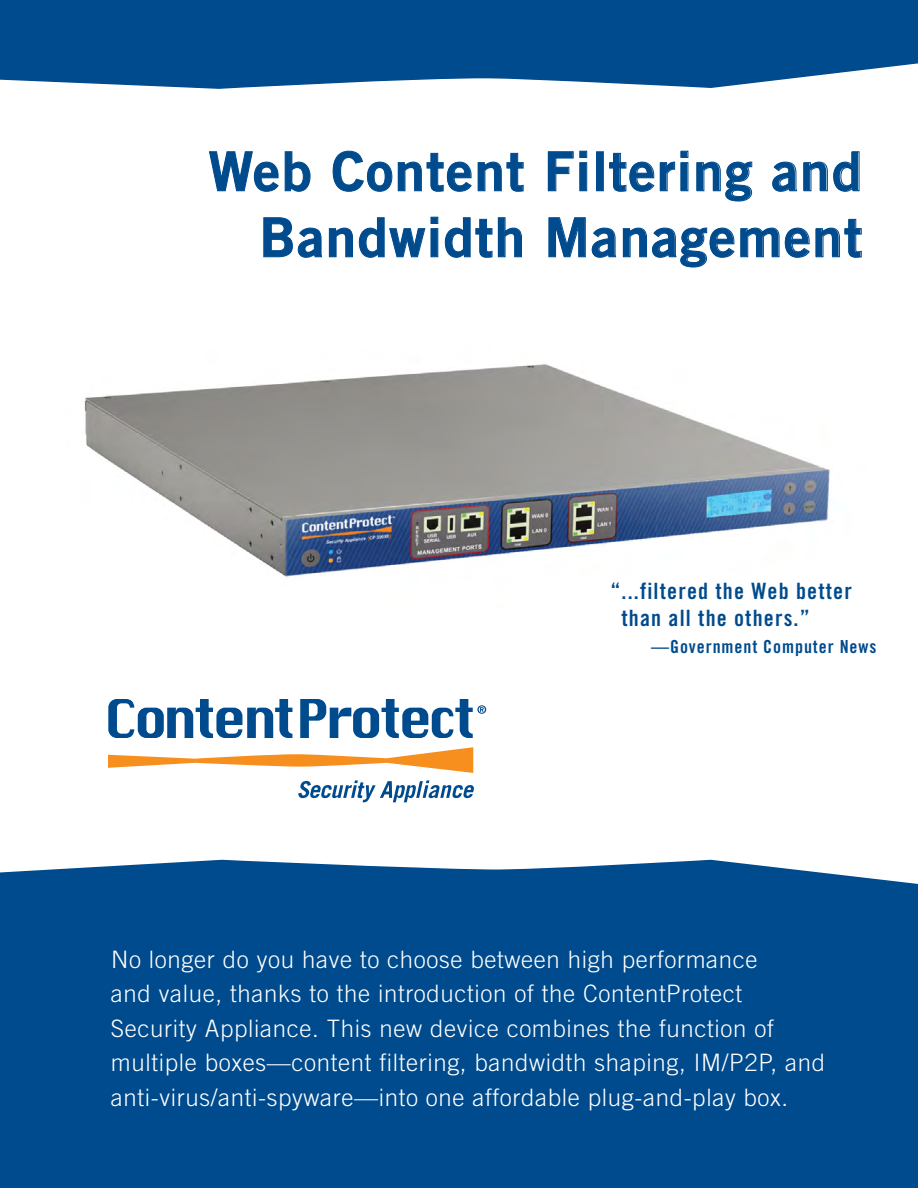
<style>
.page{position:relative;width:918px;height:1188px;background:#fff}
.page>*{position:absolute;margin:0;border:0;box-sizing:border-box;transform-origin:0 0}
.t1{font:54px/66px "Trade Gothic Bold Two";letter-spacing:.03em;color:#004b8d;text-align:right}
.t2{font:300 24px/34.5px "Trade Gothic";letter-spacing:.025em;color:#fff}
.t3{font:22.5px/27px "Trade Gothic Bold Cond Twenty";letter-spacing:.05em;color:#004b8d}
.t4{font:18px "Trade Gothic Bold Cond Twenty";letter-spacing:.05em;color:#004b8d}
</style>
<div class="page">
<div style="left:0;top:860px;width:918px;height:328px;background:#004b8d"></div>
<svg style="left:209px;top:151px;width:102px;height:41px"></svg>
<svg style="left:332px;top:150px;width:192px;height:42px"></svg>
<svg style="left:547px;top:150px;width:41px;height:42px"></svg>
<div style="left:596px;top:151px;width:8px;height:40px;border:1px solid #004b8d"></div>
<svg style="left:609px;top:150px;width:80px;height:42px"></svg>
<svg style="left:696px;top:161px;width:57px;height:41px"></svg>
<svg style="left:772px;top:151px;width:88px;height:41px"></svg>
<svg style="left:263px;top:216px;width:259px;height:42px"></svg>
<svg style="left:548px;top:217px;width:314px;height:51px"></svg>
<svg style="left:0;top:0;width:918px;height:89px;background:#155a96"></svg>
<svg style="left:298px;top:780px;width:176px;height:22px"></svg>
<svg style="left:108px;top:747px;width:365px;height:26px"></svg>
<svg style="left:108px;top:699px;width:184px;height:39px"></svg>
<svg style="left:300px;top:699px;width:186px;height:39px"></svg>
<img style="left:84px;top:364px;width:746px;height:213px">
<h1 class="t1" style="left:208px;top:138px;width:655px">Web Content Filtering and<br>Bandwidth Management</h1>
<p class="t3" style="left:622px;top:577px;width:232px;text-indent:-11px">“ ...filtered the Web better than all the others.”</p>
<p class="t4" style="left:651px;top:636px;width:227px">—Government Computer News</p>
<p class="t2" style="left:111px;top:942px;width:716px">No longer do you have to choose between high performance<br>and value, thanks to the introduction of the ContentProtect Security Appliance. This new device combines the function of multiple boxes—content filtering, bandwidth shaping, IM/P2P, and anti-virus/anti-spyware—into one affordable plug-and-play box.</p>
</div>
